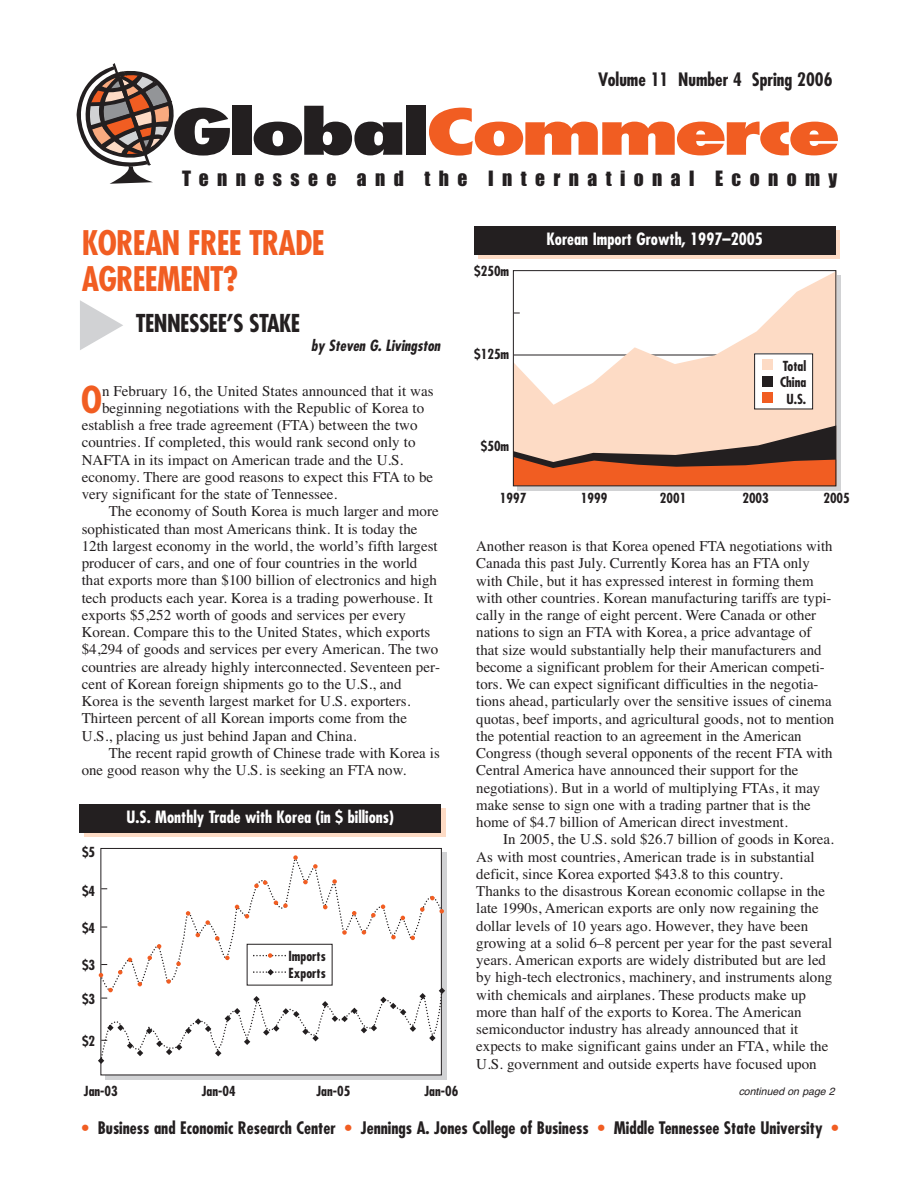
<style>
.page{position:relative;width:918px;height:1188px;background:#fff}
.page>*{position:absolute;margin:0;border:0;box-sizing:border-box;transform-origin:0 0}
.t1{font:800 condensed 61.5px "Futura";letter-spacing:-.06em;color:#f15d22;scale:1.6 1}
.t2{font:700 condensed 36px "Futura";color:#f15d22}
.t3{font:700 condensed 33px/36px "Futura";letter-spacing:-.025em;color:#f15d22}
.t4{font:700 condensed 24px "Futura";letter-spacing:-.025em;color:#231f20}
.t5{font:19.5px "Impact";letter-spacing:.43em;color:#231f20}
.t6{font:700 condensed 18px "Futura";color:#231f20}
.t7{font:700 condensed 16.8px "Futura";color:#231f20}
.t8{font:700 condensed 16.5px "Futura";color:#fff}
.t9{font:15px/17.2px "Times";color:#231f20}
.t10{font:italic 700 condensed 15px "Futura";color:#231f20}
.t11{font:700 condensed 13.5px/16.5px "Futura";color:#231f20;text-align:center}
.t12{font:italic 10.5px "Helvetica";color:#231f20}
.s1{color:#231f20}
.s2{color:#f15d22}
</style>
<div class="page">
<svg style="left:518px;top:275px;width:323px;height:216px;background:#c5c4c5"></svg>
<svg style="left:105px;top:853px;width:341px;height:227px;background:#c2c2c4"></svg>
<svg style="left:76px;top:63px;width:98px;height:121px"></svg>
<div style="left:101px;top:848px;width:340px;height:227px;background:#fff"></div>
<svg style="left:515px;top:272px;width:319px;height:154px"></svg>
<svg style="left:515px;top:426px;width:319px;height:58px;background:#c28063"></svg>
<div style="left:513px;top:270px;width:323px;height:216px;border:1px solid #231f20"></div>
<div style="left:755px;top:354px;width:58px;height:55px;background:#fff"></div>
<div style="left:754px;top:354px;width:59px;height:55px;border:1px solid #231f20"></div>
<div style="left:762px;top:360px;width:10px;height:10px;background:#fddbc5"></div>
<div style="left:762px;top:376px;width:10px;height:11px;background:#231f20"></div>
<div style="left:762px;top:393px;width:10px;height:10px;background:#f15d22"></div>
<div style="left:84px;top:808px;width:362px;height:28px;background:#fddbc5"></div>
<div style="left:80px;top:805px;width:361px;height:28px;background:#231f20"></div>
<div style="left:478px;top:230px;width:362px;height:28px;background:#fddbc5"></div>
<div style="left:474px;top:226px;width:362px;height:29px;background:#231f20"></div>
<svg style="left:98px;top:855px;width:347px;height:209px"></svg>
<p class="t6" style="left:598px;top:71px;width:236px">Volume 11 Number 4 Spring 2006</p>
<h1 class="t1" style="left:171px;top:106px;width:421px"><span class="s1">Global</span>Commerce</h1>
<h3 class="t5" style="left:182px;top:172px;width:657px">Tennessee and the International Economy</h3>
<h3 class="t3" style="left:82px;top:227px;width:245px">KOREAN FREE TRADE<br>AGREEMENT?</h3>
<h3 class="t4" style="left:136px;top:313px;width:166px">TENNESSEE’S STAKE</h3>
<p class="t10" style="left:311px;top:339px;width:133px">by Steven G. Livingston</p>
<h2 class="t2" style="left:81px;top:384px;width:22px">O</h2>
<p class="t9" style="left:102px;top:383px;width:333px">n February 16, the United States announced that it was</p>
<p class="t9" style="left:102px;top:401px;width:324px">beginning negotiations with the Republic of Korea to</p>
<p class="t9" style="left:82px;top:418px;width:337px">establish a free trade agreement (FTA) between the two</p>
<p class="t9" style="left:82px;top:435px;width:335px">countries. If completed, this would rank second only to</p>
<p class="t9" style="left:82px;top:452px;width:323px">NAFTA in its impact on American trade and the U.S.</p>
<p class="t9" style="left:82px;top:470px;width:353px">economy. There are good reasons to expect this FTA to be</p>
<p class="t9" style="left:82px;top:487px;width:257px">very significant for the state of Tennessee.</p>
<p class="t9" style="left:109px;top:504px;width:332px">The economy of South Korea is much larger and more</p>
<p class="t9" style="left:82px;top:521px;width:337px">sophisticated than most Americans think. It is today the</p>
<p class="t9" style="left:82px;top:539px;width:358px">12th largest economy in the world, the world’s fifth largest</p>
<p class="t9" style="left:82px;top:556px;width:337px">producer of cars, and one of four countries in the world</p>
<p class="t9" style="left:82px;top:573px;width:357px">that exports more than $100 billion of electronics and high</p>
<p class="t9" style="left:82px;top:590px;width:353px">tech products each year. Korea is a trading powerhouse. It</p>
<p class="t9" style="left:82px;top:608px;width:326px">exports $5,252 worth of goods and services per every</p>
<p class="t9" style="left:82px;top:625px;width:350px">Korean. Compare this to the United States, which exports</p>
<p class="t9" style="left:82px;top:642px;width:358px">$4,294 of goods and services per every American. The two</p>
<p class="t9" style="left:82px;top:659px;width:360px">countries are already highly interconnected. Seventeen per-</p>
<p class="t9" style="left:82px;top:677px;width:321px">cent of Korean foreign shipments go to the U.S., and</p>
<p class="t9" style="left:82px;top:694px;width:330px">Korea is the seventh largest market for U.S. exporters.</p>
<p class="t9" style="left:82px;top:711px;width:327px">Thirteen percent of all Korean imports come from the</p>
<p class="t9" style="left:82px;top:728px;width:276px">U.S., placing us just behind Japan and China.</p>
<p class="t9" style="left:109px;top:746px;width:333px">The recent rapid growth of Chinese trade with Korea is</p>
<p class="t9" style="left:82px;top:763px;width:326px">one good reason why the U.S. is seeking an FTA now.</p>
<p class="t11" style="left:82px;top:845px;width:15px">$5</p>
<p class="t11" style="left:82px;top:884px;width:15px">$4</p>
<p class="t11" style="left:82px;top:921px;width:15px">$4</p>
<p class="t11" style="left:82px;top:958px;width:15px">$3</p>
<p class="t11" style="left:82px;top:992px;width:15px">$3</p>
<p class="t11" style="left:82px;top:1034px;width:15px">$2</p>
<p class="t8" style="left:126px;top:810px;width:269px">U.S. Monthly Trade with Korea (in $ billions)</p>
<p class="t11" style="left:288px;top:949px;width:39px;text-align:left">Imports<br>Exports</p>
<p class="t11" style="left:474px;top:264px;width:37px">$250m</p>
<p class="t11" style="left:474px;top:347px;width:37px">$125m</p>
<p class="t11" style="left:481px;top:439px;width:30px">$50m</p>
<p class="t8" style="left:546px;top:232px;width:218px">Korean Import Growth, 1997–2005</p>
<p class="t11" style="left:780px;top:359px;width:28px">Total<br>China<br>U.S.</p>
<p class="t11" style="left:500px;top:491px;width:28px">1997</p>
<p class="t11" style="left:581px;top:491px;width:28px">1999</p>
<p class="t11" style="left:660px;top:491px;width:28px">2001</p>
<p class="t11" style="left:742px;top:491px;width:28px">2003</p>
<p class="t11" style="left:823px;top:491px;width:28px">2005</p>
<p class="t9" style="left:476px;top:539px;width:360px">Another reason is that Korea opened FTA negotiations with Canada this past July. Currently Korea has an FTA only with Chile, but it has expressed interest in forming them with other countries. Korean manufacturing tariffs are typi&shy;cally in the range of eight percent. Were Canada or other nations to sign an FTA with Korea, a price advantage of that size would substantially help their manufacturers and become a significant problem for their American competi&shy;tors. We can expect significant difficulties in the negotia&shy;tions ahead, particularly over the sensitive issues of cinema quotas, beef imports, and agricultural goods, not to mention the potential reaction to an agreement in the American Congress (though several opponents of the recent FTA with Central America have announced their support for the negotiations). But in a world of multiplying FTAs, it may make sense to sign one with a trading partner that is the home of $4.7 billion of American direct investment.</p>
<p class="t9" style="left:476px;top:832px;width:359px;text-indent:27px">In 2005, the U.S. sold $26.7 billion of goods in Korea.<br>As with most countries, American trade is in substantial deficit, since Korea exported $43.8 to this country.<br>Thanks to the disastrous Korean economic collapse in the late 1990s, American exports are only now regaining the dollar levels of 10 years ago. However, they have been growing at a solid 6–8 percent per year for the past several years. American exports are widely distributed but are led by high-tech electronics, machinery, and instruments along with chemicals and airplanes. These products make up more than half of the exports to Korea. The American semiconductor industry has already announced that it expects to make significant gains under an FTA, while the U.S. government and outside experts have focused upon</p>
<p class="t11" style="left:84px;top:1084px;width:35px">Jan-03</p>
<p class="t11" style="left:202px;top:1084px;width:35px">Jan-04</p>
<p class="t11" style="left:316px;top:1084px;width:35px">Jan-05</p>
<p class="t11" style="left:424px;top:1084px;width:35px">Jan-06</p>
<p class="t12" style="left:739px;top:1088px;width:100px">continued on page 2</p>
<p class="t7" style="left:82px;top:1120px;width:758px"><span class="s2">•</span> Business and Economic Research Center <span class="s2">•</span> Jennings A. Jones College of Business <span class="s2">•</span> Middle Tennessee State University <span class="s2">•</span></p>
</div>
